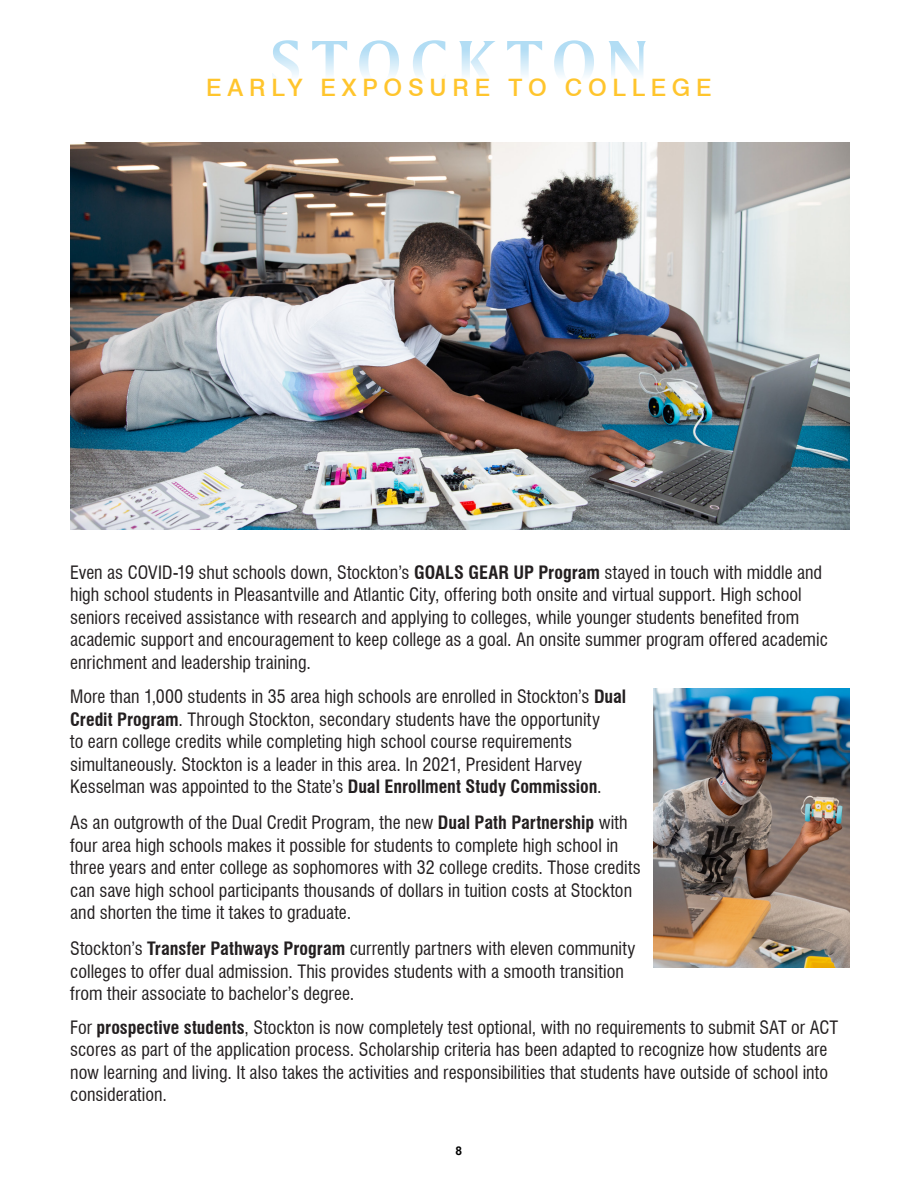
<style>
.page{position:relative;width:918px;height:1188px;background:#fff}
.page>*{position:absolute;margin:0;border:0;box-sizing:border-box;transform-origin:0 0}
.t1{font:500 24px "Swiss 721 BT";letter-spacing:.24em;color:#ffc52d}
.t2{font:condensed 18px/22.5px "Swiss 721 BT";color:#231f20}
.t3{font:700 12px "Arial";color:#000}
.s1{font-weight:700}
</style>
<div class="page">
<svg style="left:272px;top:40px;width:374px;height:36px"></svg>
<img style="left:70px;top:143px;width:779px;height:386px">
<img style="left:654px;top:689px;width:195px;height:279px">
<p class="t1" style="left:206px;top:73px;width:507px">EARLY EXPOSURE TO COLLEGE</p>
<p class="t2" style="left:70px;top:561px;width:759px">Even as COVID-19 shut schools down, Stockton’s <span class="s1">GOALS GEAR UP Program</span> stayed in touch with middle and high school students in Pleasantville and Atlantic City, offering both onsite and virtual support. High school seniors received assistance with research and applying to colleges, while younger students benefited from academic support and encouragement to keep college as a goal. An onsite summer program offered academic enrichment and leadership training.</p>
<p class="t2" style="left:70px;top:685px;width:558px">More than 1,000 students in 35 area high schools are enrolled in Stockton’s <span class="s1">Dual Credit Program</span>. Through Stockton, secondary students have the opportunity<br>to earn college credits while completing high school course requirements simultaneously. Stockton is a leader in this area. In 2021, President Harvey Kesselman was appointed to the State’s <span class="s1">Dual Enrollment Study Commission</span>.</p>
<p class="t2" style="left:70px;top:811px;width:572px">As an outgrowth of the Dual Credit Program, the new <span class="s1">Dual Path Partnership</span> with four area high schools makes it possible for students to complete high school in three years and enter college as sophomores with 32 college credits. Those credits can save high school participants thousands of dollars in tuition costs at Stockton and shorten the time it takes to graduate.</p>
<p class="t2" style="left:70px;top:937px;width:567px">Stockton’s <span class="s1">Transfer Pathways Program</span> currently partners with eleven community colleges to offer dual admission. This provides students with a smooth transition from their associate to bachelor’s degree.</p>
<p class="t2" style="left:70px;top:1016px;width:770px">For <span class="s1">prospective students</span>, Stockton is now completely test optional, with no requirements to submit SAT or ACT scores as part of the application process. Scholarship criteria has been adapted to recognize how students are now learning and living. It also takes the activities and responsibilities that students have outside of school into consideration.</p>
<p class="t3" style="left:456px;top:1143px;width:8px">8</p>
</div>
